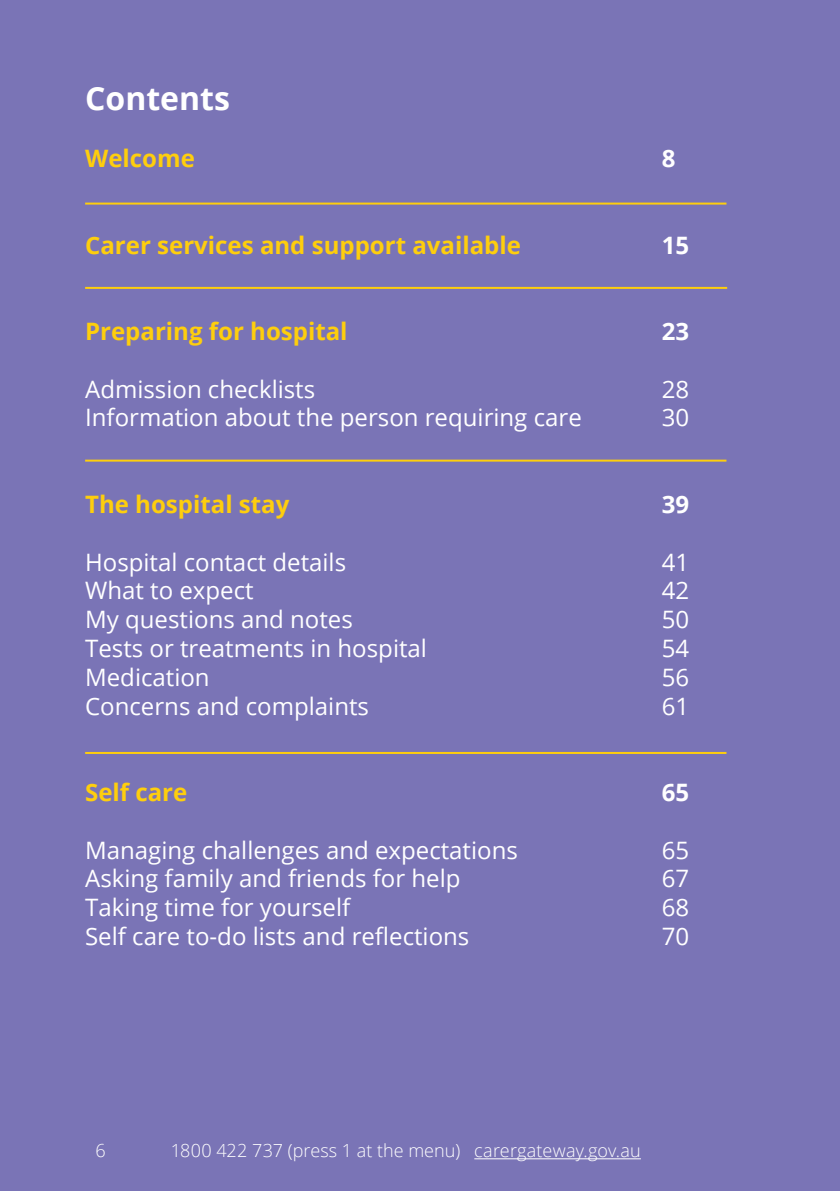
<style>
.page{position:relative;width:840px;height:1191px;background:#fff}
.page>*{position:absolute;margin:0;border:0;box-sizing:border-box;transform-origin:0 0}
.Normal_Text_C2S{font:700 32px "Open Sans";color:#fff}
.Normal_Text_C2S-2{font:24px "Open Sans";color:#fff}
.Header_Text_C2S{font:700 24px "Open Sans";color:#fece0d}
.Header_Text_C2S-2{font:700 24px "Open Sans";color:#fff}
.Normal_Text_C2S-3{font:300 18px "Open Sans";color:#fff}
</style>
<div class="page">
<div style="left:0;top:0;width:839px;height:1191px;background:#7a74b6"></div>
<hr style="left:85px;top:752px;width:641px;height:2px;background:#fece0d">
<hr style="left:85px;top:459px;width:641px;height:2px;background:#fece0d">
<hr style="left:85px;top:287px;width:641px;height:2px;background:#fece0d">
<hr style="left:85px;top:203px;width:641px;height:2px;background:#fece0d">
<hr style="left:474px;top:1158px;width:166px;height:1px;background:#fff">
<p class="Normal_Text_C2S" style="left:85px;top:75px;width:146px">Contents</p>
<p class="Header_Text_C2S" style="left:85px;top:141px;width:111px">Welcome</p>
<p class="Header_Text_C2S-2" style="left:661px;top:141px;width:15px">8</p>
<p class="Header_Text_C2S" style="left:85px;top:228px;width:437px">Carer services and support available</p>
<p class="Header_Text_C2S-2" style="left:661px;top:228px;width:29px">15</p>
<p class="Header_Text_C2S" style="left:85px;top:314px;width:264px">Preparing for hospital</p>
<p class="Header_Text_C2S-2" style="left:661px;top:314px;width:29px">23</p>
<p class="Normal_Text_C2S-2" style="left:85px;top:372px;width:231px">Admission checklists</p>
<p class="Normal_Text_C2S-2" style="left:661px;top:372px;width:29px">28</p>
<p class="Normal_Text_C2S-2" style="left:85px;top:401px;width:498px">Information about the person requiring care</p>
<p class="Normal_Text_C2S-2" style="left:661px;top:401px;width:29px">30</p>
<p class="Header_Text_C2S" style="left:85px;top:487px;width:206px">The hospital stay</p>
<p class="Header_Text_C2S-2" style="left:661px;top:487px;width:29px">39</p>
<p class="Normal_Text_C2S-2" style="left:85px;top:545px;width:262px">Hospital contact details</p>
<p class="Normal_Text_C2S-2" style="left:661px;top:545px;width:29px">41</p>
<p class="Normal_Text_C2S-2" style="left:85px;top:574px;width:170px">What to expect</p>
<p class="Normal_Text_C2S-2" style="left:661px;top:574px;width:29px">42</p>
<p class="Normal_Text_C2S-2" style="left:85px;top:603px;width:269px">My questions and notes</p>
<p class="Normal_Text_C2S-2" style="left:661px;top:603px;width:29px">50</p>
<p class="Normal_Text_C2S-2" style="left:85px;top:632px;width:343px">Tests or treatments in hospital</p>
<p class="Normal_Text_C2S-2" style="left:661px;top:632px;width:29px">54</p>
<p class="Normal_Text_C2S-2" style="left:85px;top:660px;width:126px">Medication</p>
<p class="Normal_Text_C2S-2" style="left:661px;top:660px;width:29px">56</p>
<p class="Normal_Text_C2S-2" style="left:85px;top:689px;width:285px">Concerns and complaints</p>
<p class="Normal_Text_C2S-2" style="left:661px;top:689px;width:29px">61</p>
<p class="Header_Text_C2S" style="left:85px;top:775px;width:104px">Self care</p>
<p class="Header_Text_C2S-2" style="left:661px;top:775px;width:29px">65</p>
<p class="Normal_Text_C2S-2" style="left:85px;top:833px;width:434px">Managing challenges and expectations</p>
<p class="Normal_Text_C2S-2" style="left:661px;top:833px;width:29px">65</p>
<p class="Normal_Text_C2S-2" style="left:85px;top:862px;width:377px">Asking family and friends for help</p>
<p class="Normal_Text_C2S-2" style="left:661px;top:862px;width:29px">67</p>
<p class="Normal_Text_C2S-2" style="left:85px;top:891px;width:266px">Taking time for yourself</p>
<p class="Normal_Text_C2S-2" style="left:661px;top:891px;width:29px">68</p>
<p class="Normal_Text_C2S-2" style="left:85px;top:920px;width:385px">Self care to-do lists and reflections</p>
<p class="Normal_Text_C2S-2" style="left:661px;top:920px;width:29px">70</p>
<p class="Normal_Text_C2S-3" style="left:95px;top:1138px;width:12px">6</p>
<p class="Normal_Text_C2S-3" style="left:171px;top:1138px;width:471px">1800 422 737 (press 1 at the menu) carergateway.gov.au</p>
</div>
